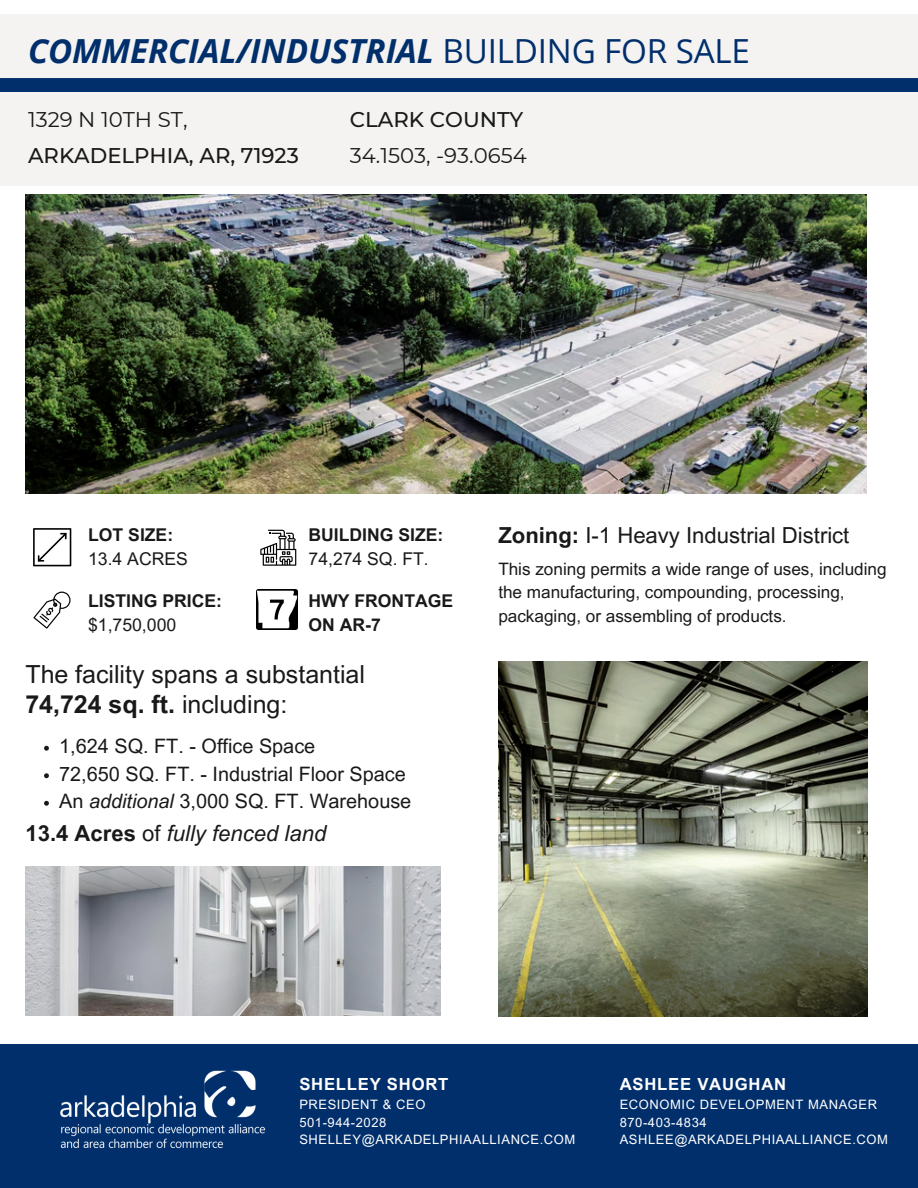
<style>
.page{position:relative;width:918px;height:1188px;background:#fff}
.page>*{position:absolute;margin:0;border:0;box-sizing:border-box;transform-origin:0 0}
.t1{font:italic 700 33.15px "Open Sans";letter-spacing:-.005em;color:#002f6c}
.t2{font:24.9px/29.1px "Arial MT Pro";color:#191919}
.t3{font:22.05px "Arial MT Pro";color:#191919}
.t4{font:italic 22.05px "Arial MT Pro";color:#191919}
.t5{font:500 21.3px/35.7px "Montserrat";color:#191919}
.t6{font:21.3px/35.7px "Montserrat";color:#191919}
.t7{font:19.8px "Arial MT Pro";color:#191919}
.t8{font:700 17.55px/23.7px "Arial MT Pro";color:#191919}
.t9{font:17.55px "Arial MT Pro";color:#191919}
.t10{font:17.1px/23.7px "Arial MT Pro";color:#191919}
.t11{font:700 16.65px "Arial MT Pro";letter-spacing:.045em;color:#fff}
.t12{font:12.9px "Arial MT Pro";letter-spacing:.045em;color:#fff}
.s1{font-weight:400;font-style:normal}
.s2{font-weight:400}
.s3{font-weight:500}
.s4{font-weight:700}
.s5{font-style:italic}
.s6{font-weight:700;font-style:normal}
.s7{font-style:normal}
</style>
<div class="page">
<div style="left:0;top:14px;width:918px;height:172px;background:#f4f3f2"></div>
<svg style="left:33px;top:528px;width:38px;height:38px"></svg>
<svg style="left:260px;top:530px;width:36px;height:36px"></svg>
<div style="left:0;top:1044px;width:918px;height:144px;background:#002f6c"></div>
<img style="left:60px;top:1071px;width:205px;height:78px">
<div style="left:0;top:79px;width:918px;height:12px;background:#002f6c"></div>
<svg style="left:33px;top:592px;width:38px;height:37px"></svg>
<img style="left:257px;top:589px;width:40px;height:41px">
<img style="left:25px;top:195px;width:842px;height:299px">
<img style="left:25px;top:866px;width:416px;height:150px">
<img style="left:498px;top:662px;width:369px;height:354px">
<svg style="left:44px;top:746px;width:5px;height:5px"></svg>
<svg style="left:44px;top:773px;width:5px;height:5px"></svg>
<svg style="left:44px;top:801px;width:5px;height:5px"></svg>
<p class="t1" style="left:28px;top:28px;width:724px">COMMERCIAL/INDUSTRIAL <span class="s1">BUILDING FOR SALE</span></p>
<p class="t5" style="left:28px;top:102px;width:272px"><span class="s2">1329 N 10TH ST,<br></span>ARKADELPHIA, AR, 71923</p>
<p class="t6" style="left:350px;top:102px;width:178px"><span class="s3">CLARK COUNTY<br></span>34.1503, -93.0654</p>
<p class="t8" style="left:88px;top:525px;width:87px">LOT SIZE:</p>
<p class="t9" style="left:88px;top:552px;width:101px">13.4 ACRES</p>
<p class="t8" style="left:309px;top:525px;width:136px">BUILDING SIZE:</p>
<h6 class="t9" style="left:309px;top:552px;width:122px">74,274 SQ. FT.</h6>
<h2 class="t8" style="left:309px;top:591px;width:146px">HWY FRONTAGE<br>ON AR-7</h2>
<p class="t2" style="left:25px;top:663px;width:341px">The facility spans a substantial<br><span class="s4">74,724 sq. ft.</span> including:</p>
<p class="t7" style="left:59px;top:739px;width:258px">1,624 SQ. FT. - Office Space</p>
<p class="t7" style="left:59px;top:766px;width:348px">72,650 SQ. FT. - Industrial Floor Space</p>
<h4 class="t7" style="left:59px;top:794px;width:354px">An <span class="s5">additional</span> 3,000 SQ. FT. Warehouse</h4>
<p class="t4" style="left:25px;top:825px;width:302px"><span class="s6">13.4 Acres</span> <span class="s7">of</span> fully fenced land</p>
<h4 class="t8" style="left:88px;top:591px;width:135px">LISTING PRICE:</h4>
<p class="t9" style="left:88px;top:618px;width:90px">$1,750,000</p>
<p class="t3" style="left:498px;top:527px;width:353px"><span class="s4">Zoning:</span> I-1 Heavy Industrial District</p>
<p class="t10" style="left:498px;top:559px;width:390px">This zoning permits a wide range of uses, including the manufacturing, compounding, processing, packaging, or assembling of products.</p>
<p class="t11" style="left:299px;top:1078px;width:151px">SHELLEY SHORT</p>
<p class="t12" style="left:299px;top:1100px;width:128px">PRESIDENT &amp; CEO</p>
<p class="t12" style="left:299px;top:1117px;width:88px">501-944-2028</p>
<p class="t12" style="left:299px;top:1135px;width:277px">SHELLEY@ARKADELPHIAALLIANCE.COM</p>
<h1 class="t11" style="left:620px;top:1078px;width:168px">ASHLEE VAUGHAN</h1>
<p class="t12" style="left:620px;top:1100px;width:259px">ECONOMIC DEVELOPMENT MANAGER</p>
<h3 class="t12" style="left:620px;top:1117px;width:88px">870-403-4834</h3>
<h3 class="t12" style="left:620px;top:1135px;width:270px">ASHLEE@ARKADELPHIAALLIANCE.COM</h3>
</div>
